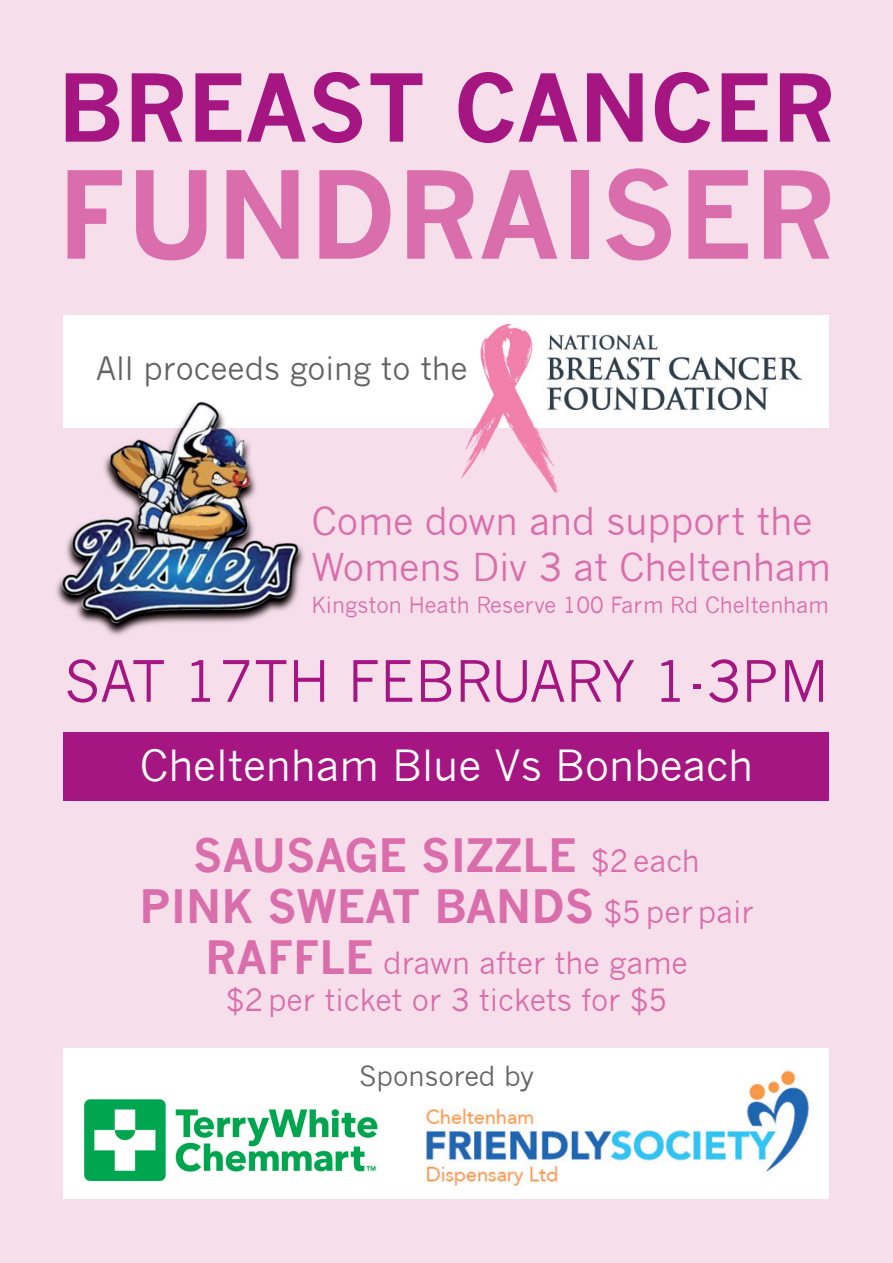
<style>
.page{position:relative;width:893px;height:1263px;background:#f6dfeb}
.page>*{position:absolute;margin:0;border:0;box-sizing:border-box;transform-origin:0 0}
.t1{font:700 118.5px "News Gothic";color:#da6dab}
.t2{font:700 91.5px "News Gothic";color:#a51682}
.t3{font:56.25px "News Gothic";color:#a51682}
.t4{font:700 45px/51px "News Gothic";color:#da6dab;text-align:center}
.t5{font:42px "News Gothic";color:#fff}
.t6{font:37.5px/46.5px "News Gothic";letter-spacing:-.005em;color:#da6dab}
.t7{font:31.5px "News Gothic";color:#636366}
.t8{font:30px/37.5px "News Gothic";color:#da6dab;text-align:center}
.t9{font:27px "News Gothic";color:#636366}
.t10{font:21.75px "News Gothic";color:#da6dab}
.s1{font-weight:400;font-size:30px}
.s2{font-weight:700;font-size:45px}
</style>
<div class="page">
<div style="left:64px;top:1048px;width:765px;height:151px;background:#fff"></div>
<div style="left:64px;top:315px;width:765px;height:112px;background:#fff"></div>
<div style="left:64px;top:732px;width:765px;height:68px;background:#a51682"></div>
<img style="left:84px;top:1099px;width:294px;height:83px">
<img style="left:425px;top:1070px;width:385px;height:116px">
<img style="left:448px;top:324px;width:367px;height:169px">
<img style="left:56px;top:401px;width:249px;height:234px">
<img style="left:64px;top:401px;width:241px;height:26px">
<h2 class="t2" style="left:58px;top:52px;width:779px">BREAST CANCER</h2>
<h1 class="t1" style="left:57px;top:142px;width:780px">FUNDRAISER</h1>
<p class="t7" style="left:96px;top:350px;width:373px">All proceeds going to the</p>
<p class="t6" style="left:311px;top:497px;width:521px">Come down and support the<br>Womens Div 3 at Cheltenham</p>
<p class="t10" style="left:311px;top:591px;width:519px">Kingston Heath Reserve 100 Farm Rd Cheltenham</p>
<h3 class="t3" style="left:64px;top:646px;width:766px">SAT 17TH FEBRUARY 1-3PM</h3>
<h3 class="t5" style="left:140px;top:740px;width:615px">Cheltenham Blue Vs Bonbeach</h3>
<h3 class="t4" style="left:139px;top:829px;width:616px">SAUSAGE SIZZLE <span class="s1">$2 each<br></span>PINK SWEAT BANDS <span class="s1">$5 per pair</span></h3>
<p class="t8" style="left:205px;top:944px;width:484px"><span class="s2">RAFFLE</span> drawn after the game $2 per ticket or 3 tickets for $5</p>
<p class="t9" style="left:359px;top:1059px;width:176px">Sponsored by</p>
</div>
